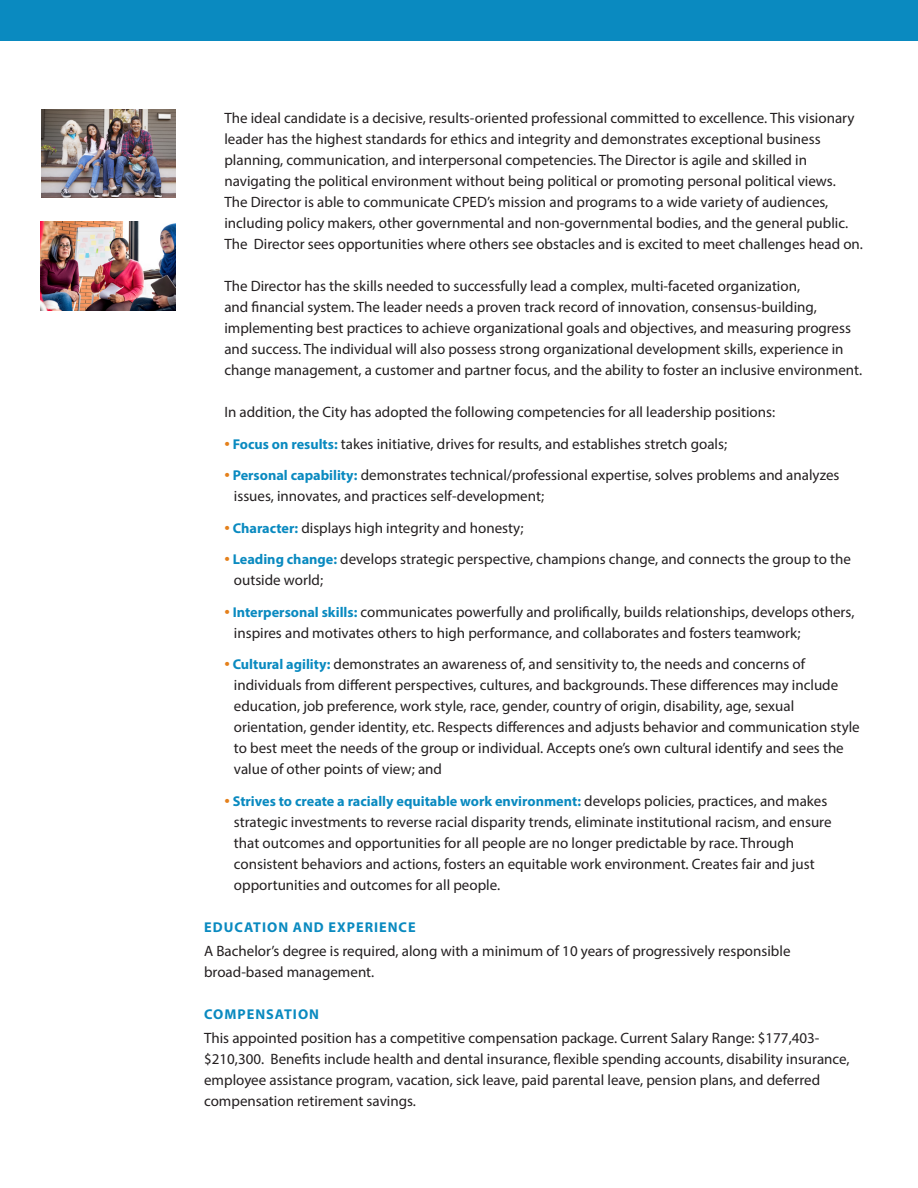
<style>
.page{position:relative;width:918px;height:1188px;background:#fff}
.page>*{position:absolute;margin:0;border:0;box-sizing:border-box;transform-origin:0 0}
.t1{font:15px/21px "Myriad Pro";color:#231f20}
.t2{font:700 14.25px "Myriad Pro";color:#0a8ac0}
.t3{font:700 14.25px "Myriad Pro";letter-spacing:.07em;color:#0a8ac0}
.s1{font-size:19.5px;color:#e4801b}
.s2{font-weight:700;font-size:14.25px;color:#0a8ac0}
.s3{font-weight:400;font-size:19.5px;color:#e4801b}
.s4{font-weight:400;font-size:15px;color:#231f20}
</style>
<div class="page">
<div style="left:0;top:0;width:918px;height:40px;background:#0a8ac0"></div>
<img style="left:40px;top:221px;width:135px;height:89px">
<img style="left:41px;top:109px;width:135px;height:89px">
<p class="t1" style="left:224px;top:107px;width:640px">The ideal candidate is a decisive, results-oriented professional committed to excellence. This visionary leader has the highest standards for ethics and integrity and demonstrates exceptional business planning, communication, and interpersonal competencies. The Director is agile and skilled in navigating the political environment without being political or promoting personal political views.<br>The Director is able to communicate CPED’s mission and programs to a wide variety of audiences, including policy makers, other governmental and non-governmental bodies, and the general public.<br>The Director sees opportunities where others see obstacles and is excited to meet challenges head on.</p>
<p class="t1" style="left:224px;top:275px;width:639px">The Director has the skills needed to successfully lead a complex, multi-faceted organization,<br>and financial system. The leader needs a proven track record of innovation, consensus-building, implementing best practices to achieve organizational goals and objectives, and measuring progress and success. The individual will also possess strong organizational development skills, experience in change management, a customer and partner focus, and the ability to foster an inclusive environment.</p>
<p class="t1" style="left:224px;top:401px;width:552px">In addition, the City has adopted the following competencies for all leadership positions:</p>
<p class="t1" style="left:224px;top:433px;width:504px"><span class="s1">•</span> <span class="s2">Focus on results:</span> takes initiative, drives for results, and establishes stretch goals;</p>
<p class="t1" style="left:224px;top:464px;width:617px"><span class="s1">•</span> <span class="s2">Personal capability:</span> demonstrates technical/professional expertise, solves problems and analyzes</p>
<p class="t1" style="left:234px;top:485px;width:312px">issues, innovates, and practices self-development;</p>
<p class="t1" style="left:224px;top:517px;width:301px"><span class="s1">•</span> <span class="s2">Character:</span> displays high integrity and honesty;</p>
<p class="t1" style="left:224px;top:548px;width:628px"><span class="s1">•</span> <span class="s2">Leading change:</span> develops strategic perspective, champions change, and connects the group to the</p>
<p class="t1" style="left:234px;top:569px;width:91px">outside world;</p>
<p class="t1" style="left:224px;top:601px;width:632px"><span class="s1">•</span> <span class="s2">Interpersonal skills:</span> communicates powerfully and prolifically, builds relationships, develops others,</p>
<p class="t1" style="left:234px;top:622px;width:568px">inspires and motivates others to high performance, and collaborates and fosters teamwork;</p>
<p class="t1" style="left:224px;top:653px;width:582px"><span class="s1">•</span> <span class="s2">Cultural agility:</span> demonstrates an awareness of, and sensitivity to, the needs and concerns of</p>
<p class="t1" style="left:234px;top:674px;width:606px">individuals from different perspectives, cultures, and backgrounds. These differences may include</p>
<p class="t1" style="left:234px;top:695px;width:562px">education, job preference, work style, race, gender, country of origin, disability, age, sexual</p>
<p class="t1" style="left:234px;top:716px;width:627px">orientation, gender identity, etc. Respects differences and adjusts behavior and communication style</p>
<p class="t1" style="left:234px;top:737px;width:611px">to best meet the needs of the group or individual. Accepts one’s own cultural identify and sees the</p>
<p class="t1" style="left:234px;top:758px;width:210px">value of other points of view; and</p>
<p class="t2" style="left:224px;top:791px;width:605px"><span class="s3">•</span> Strives to create a racially equitable work environment: <span class="s4">develops policies, practices, and makes</span></p>
<p class="t1" style="left:234px;top:811px;width:599px">strategic investments to reverse racial disparity trends, eliminate institutional racism, and ensure</p>
<p class="t1" style="left:234px;top:832px;width:562px">that outcomes and opportunities for all people are no longer predictable by race. Through</p>
<p class="t1" style="left:234px;top:853px;width:582px">consistent behaviors and actions, fosters an equitable work environment. Creates fair and just</p>
<p class="t1" style="left:234px;top:874px;width:268px">opportunities and outcomes for all people.</p>
<p class="t3" style="left:204px;top:917px;width:213px">EDUCATION AND EXPERIENCE</p>
<p class="t1" style="left:204px;top:940px;width:588px">A Bachelor’s degree is required, along with a minimum of 10 years of progressively responsible</p>
<p class="t1" style="left:204px;top:961px;width:172px">broad-based management.</p>
<p class="t3" style="left:204px;top:1004px;width:116px">COMPENSATION</p>
<p class="t1" style="left:204px;top:1027px;width:647px">This appointed position has a competitive compensation package. Current Salary Range: $177,403- $210,300. Benefits include health and dental insurance, flexible spending accounts, disability insurance, employee assistance program, vacation, sick leave, paid parental leave, pension plans, and deferred</p>
<p class="t1" style="left:204px;top:1090px;width:213px">compensation retirement savings.</p>
</div>
